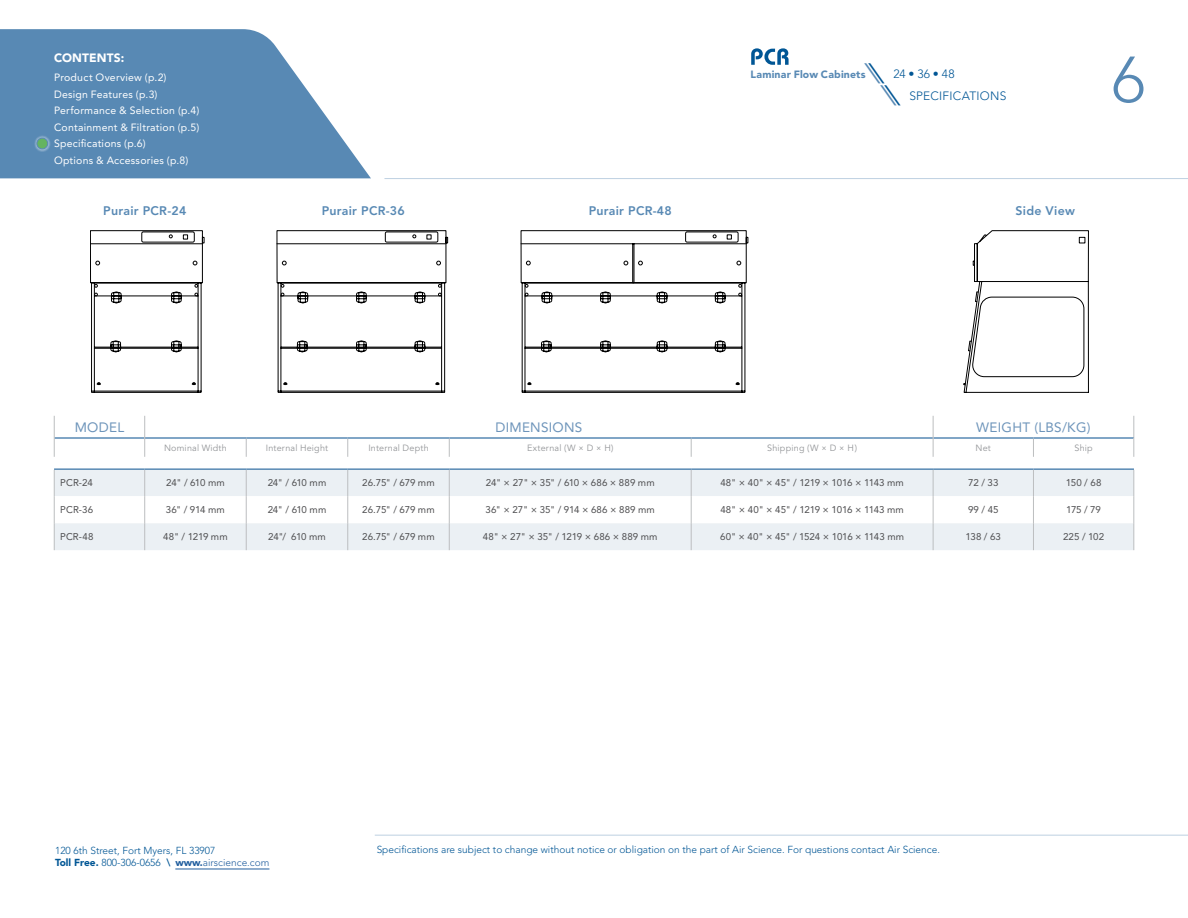
<style>
.page{position:relative;width:1188px;height:918px;background:#fff}
.page>*{position:absolute;margin:0;border:0;box-sizing:border-box;transform-origin:0 0}
.t1{font:300 64.5px "Avenir LT Std";color:#5889b4}
.t2{font:13.5px "Avenir LT Std";letter-spacing:.02em;color:#6d94ba}
.t3{font:800 12.3px "Avenir LT Std";letter-spacing:.02em;color:#5889b4}
.t4{font:300 12px "Avenir LT Std";letter-spacing:.02em;color:#005695}
.t5{font:900 12px "Avenir LT Std";letter-spacing:.01em;color:#fff}
.t6{font:10.5px/16.5px "Avenir LT Std";letter-spacing:.02em;color:#fff}
.t7{font:900 10.5px "Avenir LT Std";letter-spacing:.02em;color:#5889b4}
.t8{font:300 10.2px/12px "Avenir LT Std";color:#005695}
.t9{font:9.75px "Avenir LT Std";color:#4d4d4f}
.t10{font:9px "Avenir LT Std";letter-spacing:.025em;color:#939598}
.s1{font-family:"ITC Avant Garde Std";font-weight:400;font-style:italic;font-size:24px;color:#5889b4}
.s2{font-family:"ITC Avant Garde Std";font-weight:400;font-style:italic;font-size:24px}
.s3{font-weight:900}
.s4{font-weight:800}
.s5{font-weight:900;color:#215e9e}
.s6{color:#215e9e}
</style>
<div class="page">
<hr style="left:384px;top:178px;width:804px;height:1px;background:#5889b4">
<svg style="left:0;top:29px;width:371px;height:149px;background:#709abf"></svg>
<hr style="left:175px;top:869px;width:94px;height:1px;background:#215e9e">
<hr style="left:375px;top:835px;width:813px;height:1px;background:#5889b4">
<svg style="left:34px;top:135px;width:16px;height:17px"></svg>
<div style="left:37px;top:138px;width:11px;height:11px;background:#65b460;border-radius:50%"></div>
<div style="left:37px;top:138px;width:11px;height:11px;border:1px solid #5889b4;border-radius:50%"></div>
<svg style="left:751px;top:48px;width:38px;height:17px"></svg>
<hr style="left:54px;top:468px;width:91px;height:2px;background:#5889b4">
<hr style="left:145px;top:468px;width:101px;height:2px;background:#5889b4">
<hr style="left:246px;top:468px;width:102px;height:2px;background:#5889b4">
<hr style="left:348px;top:468px;width:101px;height:2px;background:#5889b4">
<hr style="left:449px;top:468px;width:242px;height:2px;background:#5889b4">
<hr style="left:691px;top:468px;width:242px;height:2px;background:#5889b4">
<hr style="left:933px;top:468px;width:100px;height:2px;background:#5889b4">
<hr style="left:1033px;top:468px;width:101px;height:2px;background:#5889b4">
<hr style="left:54px;top:437px;width:91px;height:2px;background:#5889b4">
<hr style="left:145px;top:437px;width:101px;height:2px;background:#5889b4">
<hr style="left:246px;top:437px;width:102px;height:2px;background:#5889b4">
<hr style="left:348px;top:437px;width:101px;height:2px;background:#5889b4">
<hr style="left:449px;top:437px;width:242px;height:2px;background:#5889b4">
<hr style="left:691px;top:437px;width:242px;height:2px;background:#5889b4">
<hr style="left:933px;top:437px;width:100px;height:2px;background:#5889b4">
<hr style="left:1033px;top:437px;width:101px;height:2px;background:#5889b4">
<svg style="left:54px;top:416px;width:1px;height:41px"></svg>
<svg style="left:449px;top:439px;width:1px;height:18px"></svg>
<svg style="left:691px;top:439px;width:1px;height:18px"></svg>
<svg style="left:933px;top:416px;width:1px;height:41px"></svg>
<svg style="left:1033px;top:439px;width:1px;height:18px"></svg>
<svg style="left:1134px;top:416px;width:1px;height:41px"></svg>
<svg style="left:144px;top:416px;width:1px;height:41px"></svg>
<svg style="left:348px;top:439px;width:1px;height:18px"></svg>
<svg style="left:246px;top:439px;width:1px;height:18px"></svg>
<svg style="left:54px;top:470px;width:1081px;height:80px"></svg>
<svg style="left:90px;top:230px;width:115px;height:163px"></svg>
<hr style="left:90px;top:243px;width:112px;height:1px;background:#000">
<svg style="left:276px;top:230px;width:173px;height:163px"></svg>
<svg style="left:520px;top:230px;width:229px;height:163px"></svg>
<svg style="left:963px;top:230px;width:126px;height:163px"></svg>
<p class="t5" style="left:54px;top:51px;width:72px">CONTENTS:</p>
<p class="t6" style="left:54px;top:69px;width:147px">Product Overview (p.2)<br>Design Features (p.3)<br>Performance &amp; Selection (p.4)<br>Containment &amp; Filtration (p.5)<br>Specifications (p.6)<br>Options &amp; Accessories (p.8)</p>
<p class="t7" style="left:751px;top:68px;width:117px">Laminar Flow Cabinets</p>
<p class="t4" style="left:869px;top:67px;width:88px"><span class="s1">\</span><span class="s2">\</span>24 • 36 • 48</p>
<p class="t4" style="left:885px;top:89px;width:123px"><span class="s1">\</span><span class="s2">\</span>SPECIFICATIONS</p>
<p class="t3" style="left:103px;top:204px;width:85px">Purair PCR-24</p>
<p class="t3" style="left:322px;top:204px;width:85px">Purair PCR-36</p>
<p class="t3" style="left:589px;top:204px;width:85px">Purair PCR-48</p>
<p class="t3" style="left:1016px;top:204px;width:61px">Side View</p>
<h1 class="t1" style="left:1112px;top:42px;width:35px">6</h1>
<h2 class="t2" style="left:75px;top:419px;width:51px">MODEL</h2>
<h2 class="t2" style="left:495px;top:419px;width:88px">DIMENSIONS</h2>
<h2 class="t2" style="left:976px;top:419px;width:116px">WEIGHT (LBS/KG)</h2>
<p class="t10" style="left:164px;top:443px;width:64px">Nominal Width</p>
<p class="t10" style="left:266px;top:443px;width:64px">Internal Height</p>
<p class="t10" style="left:368px;top:443px;width:62px">Internal Depth</p>
<p class="t10" style="left:527px;top:443px;width:88px">External (W × D × H)</p>
<p class="t10" style="left:767px;top:443px;width:91px">Shipping (W × D × H)</p>
<p class="t10" style="left:976px;top:443px;width:17px">Net</p>
<p class="t10" style="left:1074px;top:443px;width:20px">Ship</p>
<p class="t9" style="left:60px;top:477px;width:34px">PCR-24</p>
<p class="t9" style="left:166px;top:477px;width:60px">24" / 610 mm</p>
<p class="t9" style="left:268px;top:477px;width:60px">24" / 610 mm</p>
<p class="t9" style="left:362px;top:477px;width:74px">26.75" / 679 mm</p>
<p class="t9" style="left:486px;top:477px;width:170px">24" × 27" × 35" / 610 × 686 × 889 mm</p>
<p class="t9" style="left:720px;top:477px;width:185px">48" × 40" × 45" / 1219 × 1016 × 1143 mm</p>
<p class="t9" style="left:968px;top:477px;width:32px">72 / 33</p>
<p class="t9" style="left:1066px;top:477px;width:37px">150 / 68</p>
<p class="t9" style="left:60px;top:504px;width:34px">PCR-36</p>
<p class="t9" style="left:166px;top:504px;width:60px">36" / 914 mm</p>
<p class="t9" style="left:268px;top:504px;width:60px">24" / 610 mm</p>
<p class="t9" style="left:362px;top:504px;width:74px">26.75" / 679 mm</p>
<p class="t9" style="left:486px;top:504px;width:171px">36" × 27" × 35" / 914 × 686 × 889 mm</p>
<p class="t9" style="left:720px;top:504px;width:185px">48" × 40" × 45" / 1219 × 1016 × 1143 mm</p>
<p class="t9" style="left:968px;top:504px;width:32px">99 / 45</p>
<p class="t9" style="left:1066px;top:504px;width:36px">175 / 79</p>
<p class="t9" style="left:60px;top:531px;width:35px">PCR-48</p>
<p class="t9" style="left:163px;top:531px;width:66px">48" / 1219 mm</p>
<p class="t9" style="left:268px;top:531px;width:59px">24"/ 610 mm</p>
<p class="t9" style="left:362px;top:531px;width:74px">26.75" / 679 mm</p>
<p class="t9" style="left:483px;top:531px;width:176px">48" × 27" × 35" / 1219 × 686 × 889 mm</p>
<p class="t9" style="left:720px;top:531px;width:186px">60" × 40" × 45" / 1524 × 1016 × 1143 mm</p>
<p class="t9" style="left:966px;top:531px;width:37px">138 / 63</p>
<p class="t9" style="left:1063px;top:531px;width:43px">225 / 102</p>
<p class="t8" style="left:55px;top:845px;width:216px">120 6th Street, Fort Myers, FL 33907<br><span class="s3">Toll Free.</span> 800-306-0656 <span class="s4">\</span> <span class="s5">www.</span><span class="s6">airscience.com</span></p>
<p class="t8" style="left:377px;top:844px;width:565px">Specifications are subject to change without notice or obligation on the part of Air Science. For questions contact Air Science.</p>
</div>
